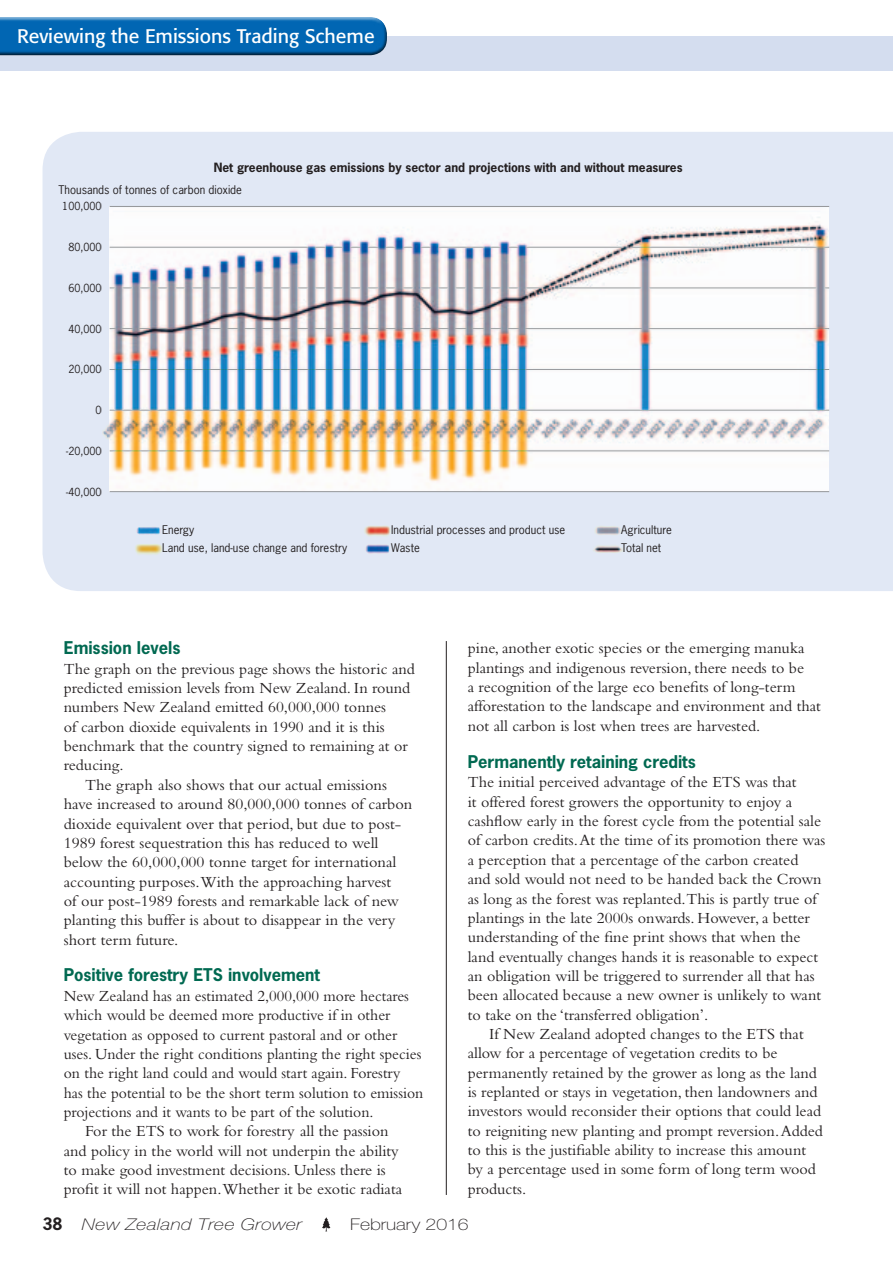
<style>
.page{position:relative;width:893px;height:1263px;background:#fff}
.page>*{position:absolute;margin:0;border:0;box-sizing:border-box;transform-origin:0 0}
.t1{font:19.5px "Formata";color:#fff}
.Subhead_1{font:700 16.5px "News Gothic";color:#006951}
.Body_first{font:16.2px/19.4px "Bembo";color:#231f20}
.Body_copy{font:16.2px/19.4px "Bembo";color:#231f20}
.t2{font:italic 100 16.2px "Helvetica Neue";letter-spacing:.02em;color:#231f20;scale:1.2 1}
.t3{font:100 16.2px "Helvetica Neue";color:#231f20;scale:1.2 1}
.t4{font:700 12px "News Gothic";color:#231f20}
.t5{font:11.25px "News Gothic";color:#231f20}
.t6{font:10.5px "News Gothic";color:#231f20}
.s1{font-family:"News Gothic";font-weight:700;font-style:normal}
</style>
<div class="page">
<div style="left:43px;top:132px;width:850px;height:459px;background:#e1e8f5"></div>
<hr style="left:446px;top:641px;width:1px;height:554px;background:#231f20">
<img style="left:103px;top:205px;width:732px;height:358px">
<div style="left:0;top:36px;width:893px;height:34px;background:#d4ddef"></div>
<div style="left:0;top:15px;width:388px;height:35px;background:#fff;opacity:.75"></div>
<div style="left:0;top:21px;width:392px;height:37px;background:#231f20;opacity:.75"></div>
<svg style="left:322px;top:1217px;width:8px;height:14px"></svg>
<p class="t1" style="left:17px;top:24px;width:359px">Reviewing the Emissions Trading Scheme</p>
<p class="t4" style="left:214px;top:160px;width:470px">Net greenhouse gas emissions by sector and projections with and without measures</p>
<p class="t5" style="left:59px;top:183px;width:185px">Thousands of tonnes of carbon dioxide</p>
<p class="t6" style="left:62px;top:199px;width:41px">100,000</p>
<p class="t6" style="left:68px;top:240px;width:35px">80,000</p>
<p class="t6" style="left:68px;top:281px;width:35px">60,000</p>
<p class="t6" style="left:68px;top:322px;width:35px">40,000</p>
<p class="t6" style="left:68px;top:363px;width:35px">20,000</p>
<p class="t6" style="left:96px;top:403px;width:8px">0</p>
<p class="t6" style="left:66px;top:444px;width:37px">-20,000</p>
<p class="t6" style="left:66px;top:485px;width:37px">-40,000</p>
<p class="t5" style="left:162px;top:523px;width:34px">Energy</p>
<p class="t5" style="left:391px;top:523px;width:176px">Industrial processes and product use</p>
<p class="t5" style="left:621px;top:523px;width:52px">Agriculture</p>
<p class="t5" style="left:162px;top:541px;width:187px">Land use, land-use change and forestry</p>
<p class="t5" style="left:391px;top:541px;width:30px">Waste</p>
<p class="t5" style="left:621px;top:541px;width:42px">Total net</p>
<p class="Subhead_1" style="left:64px;top:637px;width:118px">Emission levels</p>
<p class="Body_first" style="left:64px;top:659px;width:353px">The graph on the previous page shows the historic and predicted emission levels from New Zealand. In round numbers New Zealand emitted 60,000,000 tonnes<br>of carbon dioxide equivalents in 1990 and it is this benchmark that the country signed to remaining at or reducing.</p>
<p class="Body_copy" style="left:64px;top:775px;width:350px;text-indent:21px">The graph also shows that our actual emissions have increased to around 80,000,000 tonnes of carbon dioxide equivalent over that period, but due to post-1989 forest sequestration this has reduced to well below the 60,000,000 tonne target for international accounting purposes.With the approaching harvest<br>of our post-1989 forests and remarkable lack of new planting this buffer is about to disappear in the very short term future.</p>
<p class="Subhead_1" style="left:64px;top:964px;width:258px">Positive forestry ETS involvement</p>
<p class="Body_first" style="left:64px;top:986px;width:361px">New Zealand has an estimated 2,000,000 more hectares which would be deemed more productive if in other vegetation as opposed to current pastoral and or other uses. Under the right conditions planting the right species on the right land could and would start again. Forestry has the potential to be the short term solution to emission projections and it wants to be part of the solution.</p>
<p class="Body_copy" style="left:64px;top:1121px;width:340px;text-indent:21px">For the ETS to work for forestry all the passion and policy in the world will not underpin the ability to make good investment decisions. Unless there is profit it will not happen.Whether it be exotic radiata</p>
<p class="Body_copy" style="left:468px;top:638px;width:355px">pine, another exotic species or the emerging manuka plantings and indigenous reversion, there needs to be<br>a recognition of the large eco benefits of long-term afforestation to the landscape and environment and that not all carbon is lost when trees are harvested.</p>
<p class="Subhead_1" style="left:468px;top:750px;width:230px">Permanently retaining credits</p>
<p class="Body_first" style="left:468px;top:772px;width:359px">The initial perceived advantage of the ETS was that<br>it offered forest growers the opportunity to enjoy a cashflow early in the forest cycle from the potential sale of carbon credits. At the time of its promotion there was a perception that a percentage of the carbon created and sold would not need to be handed back the Crown as long as the forest was replanted.This is partly true of plantings in the late 2000s onwards. However, a better understanding of the fine print shows that when the land eventually changes hands it is reasonable to expect an obligation will be triggered to surrender all that has been allocated because a new owner is unlikely to want to take on the ‘transferred obligation’.</p>
<p class="Body_copy" style="left:468px;top:1024px;width:357px;text-indent:21px">If New Zealand adopted changes to the ETS that allow for a percentage of vegetation credits to be permanently retained by the grower as long as the land is replanted or stays in vegetation, then landowners and investors would reconsider their options that could lead to reigniting new planting and prompt reversion. Added to this is the justifiable ability to increase this amount by a percentage used in some form of long term wood products.</p>
<p class="t2" style="left:43px;top:1214px;width:218px"><span class="s1">38</span> New Zealand Tree Grower</p>
<p class="t3" style="left:350px;top:1214px;width:100px">February 2016</p>
</div>
